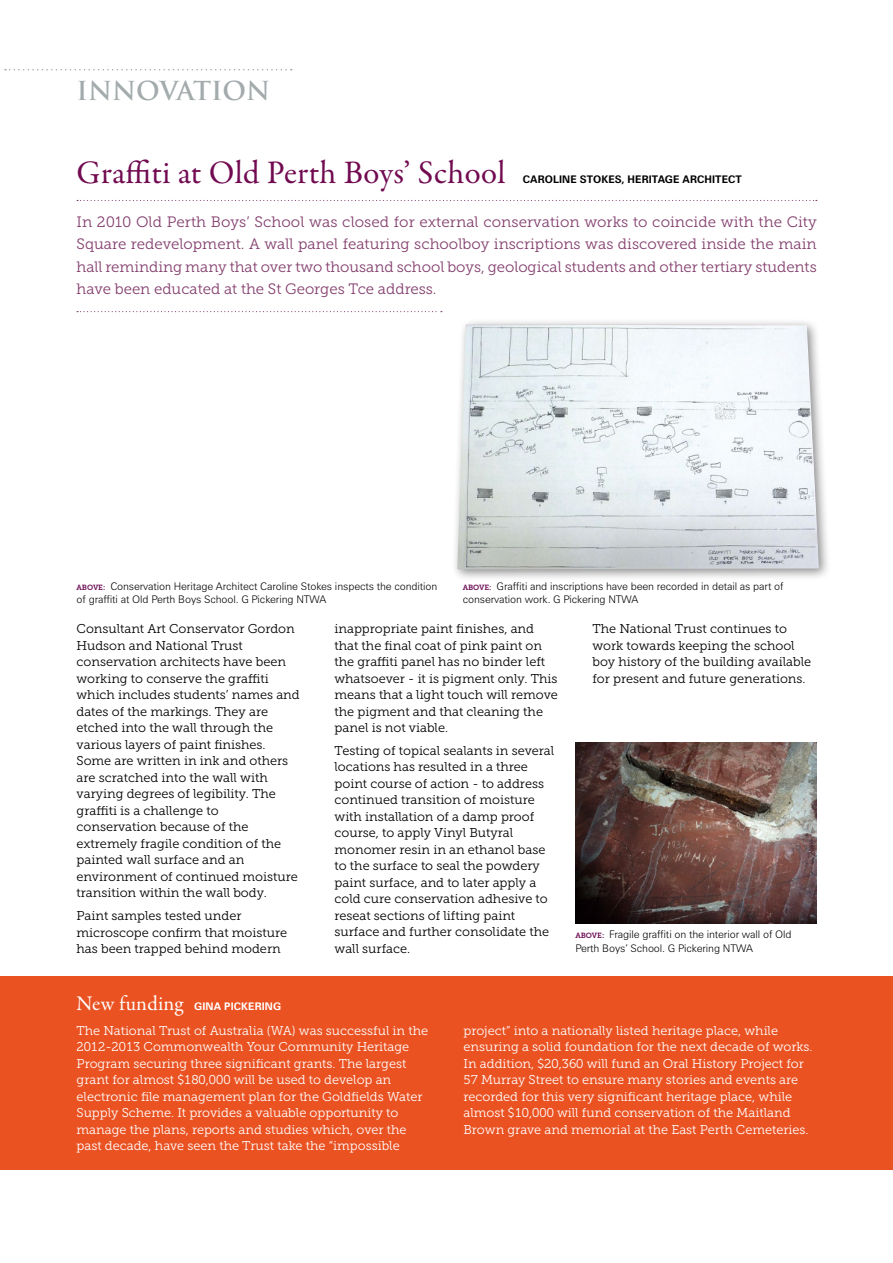
<style>
.page{position:relative;width:893px;height:1263px;background:#fff}
.page>*{position:absolute;margin:0;border:0;box-sizing:border-box;transform-origin:0 0}
.t1{font:33px "Garamond Premr Pro";letter-spacing:.01em;color:#710a50}
.t2{font:700 25.5px "Trajan";letter-spacing:-.005em;color:#a3abad}
.t3{font:15px/22.5px "Museo Slab 300";color:#833e6d;text-align:justify}
.t4{font:12.75px/16.5px "Museo Slab 300";color:#000}
.t5{font:12.75px/16.5px "Museo Slab 300";color:#fff}
.t6{font:300 10.5px/13.5px "Zurich BT";letter-spacing:-.01em;color:#000}
.t7{font:700 10.5px "Zurich BT";letter-spacing:.01em;color:#000}
.t8{font:700 10.5px "Zurich BT";letter-spacing:.01em;color:#fff}
.s1{font-family:"Museo Slab 700";font-weight:400;font-size:7.5px;color:#6c0f55}
.s2{font-family:"Garamond Premr Pro";font-weight:400;font-size:21px}
</style>
<div class="page">
<svg style="left:5px;top:69px;width:287px;height:1px"></svg>
<svg style="left:77px;top:200px;width:740px;height:1px"></svg>
<svg style="left:77px;top:311px;width:365px;height:1px"></svg>
<img style="left:575px;top:742px;width:241px;height:181px">
<div style="left:451px;top:318px;width:380px;height:264px;background:#000;opacity:.45"></div>
<img style="left:457px;top:325px;width:362px;height:244px">
<div style="left:0;top:976px;width:893px;height:193px;background:#ea5222"></div>
<h2 class="t2" style="left:77px;top:75px;width:195px">INNOVATION</h2>
<h1 class="t1" style="left:77px;top:152px;width:431px">Graffiti at Old Perth Boys’ School</h1>
<p class="t7" style="left:523px;top:173px;width:221px">CAROLINE STOKES, HERITAGE ARCHITECT</p>
<p class="t3" style="left:77px;top:210px;width:742px">In 2010 Old Perth Boys’ School was closed for external conservation works to coincide with the City Square redevelopment. A wall panel featuring schoolboy inscriptions was discovered inside the main hall reminding many that over two thousand school boys, geological students and other tertiary students have been educated at the St Georges Tce address.</p>
<p class="t6" style="left:77px;top:579px;width:362px"><span class="s1">ABOVE:</span> Conservation Heritage Architect Caroline Stokes inspects the condition of graffiti at Old Perth Boys School. G Pickering NTWA</p>
<p class="t6" style="left:463px;top:579px;width:322px"><span class="s1">ABOVE:</span> G raffiti and inscriptions have been recorded in detail as part of conservation work. G Pickering NTWA</p>
<p class="t4" style="left:77px;top:620px;width:225px">Consultant Art Conservator Gordon<br>Hudson and National Trust conservation architects have been working to conserve the graffiti which includes students’ names and dates of the markings. They are etched into the wall through the various layers of paint finishes.<br>Some are written in ink and others are scratched into the wall with varying degrees of legibility. The graffiti is a challenge to conservation because of the extremely fragile condition of the painted wall surface and an environment of continued moisture transition within the wall body.</p>
<p class="t4" style="left:77px;top:907px;width:212px">Paint samples tested under microscope confirm that moisture has been trapped behind modern</p>
<p class="t4" style="left:334px;top:620px;width:225px">inappropriate paint finishes, and that the final coat of pink paint on the graffiti panel has no binder left whatsoever - it is pigment only. This means that a light touch will remove the pigment and that cleaning the panel is not viable.</p>
<p class="t4" style="left:334px;top:742px;width:221px">Testing of topical sealants in several locations has resulted in a three point course of action - to address continued transition of moisture with installation of a damp proof course, to apply Vinyl Butyral monomer resin in an ethanol base to the surface to seal the powdery paint surface, and to later apply a cold cure conservation adhesive to reseat sections of lifting paint surface and further consolidate the wall surface.</p>
<p class="t4" style="left:592px;top:620px;width:220px">The National Trust continues to work towards keeping the school boy history of the building available for present and future generations.</p>
<p class="t6" style="left:575px;top:928px;width:218px"><span class="s1">ABOVE:</span> Fragile graffiti on the interior wall of Old<br>Perth Boys’ School. G Pickering NTWA</p>
<p class="t8" style="left:77px;top:1000px;width:206px"><span class="s2">New funding</span> GI NA PI CKERING</p>
<p class="t5" style="left:77px;top:1022px;width:353px">The National Trust of Australia (WA) was successful in the 2012-2013 Commonwealth Your Community Heritage Program securing three significant grants. The largest grant for almost $180,000 will be used to develop an electronic file management plan for the Goldfields Water Supply Scheme. It provides a valuable opportunity to manage the plans, reports and studies which, over the past decade, have seen the Trust take the “impossible</p>
<p class="t5" style="left:463px;top:1022px;width:351px">project” into a nationally listed heritage place, while ensuring a solid foundation for the next decade of works.<br>In addition, $20,360 will fund an Oral History Project for 57 Murray Street to ensure many stories and events are recorded for this very significant heritage place, while almost $10,000 will fund conservation of the Maitland Brown grave and memorial at the East Perth Cemeteries.</p>
</div>
